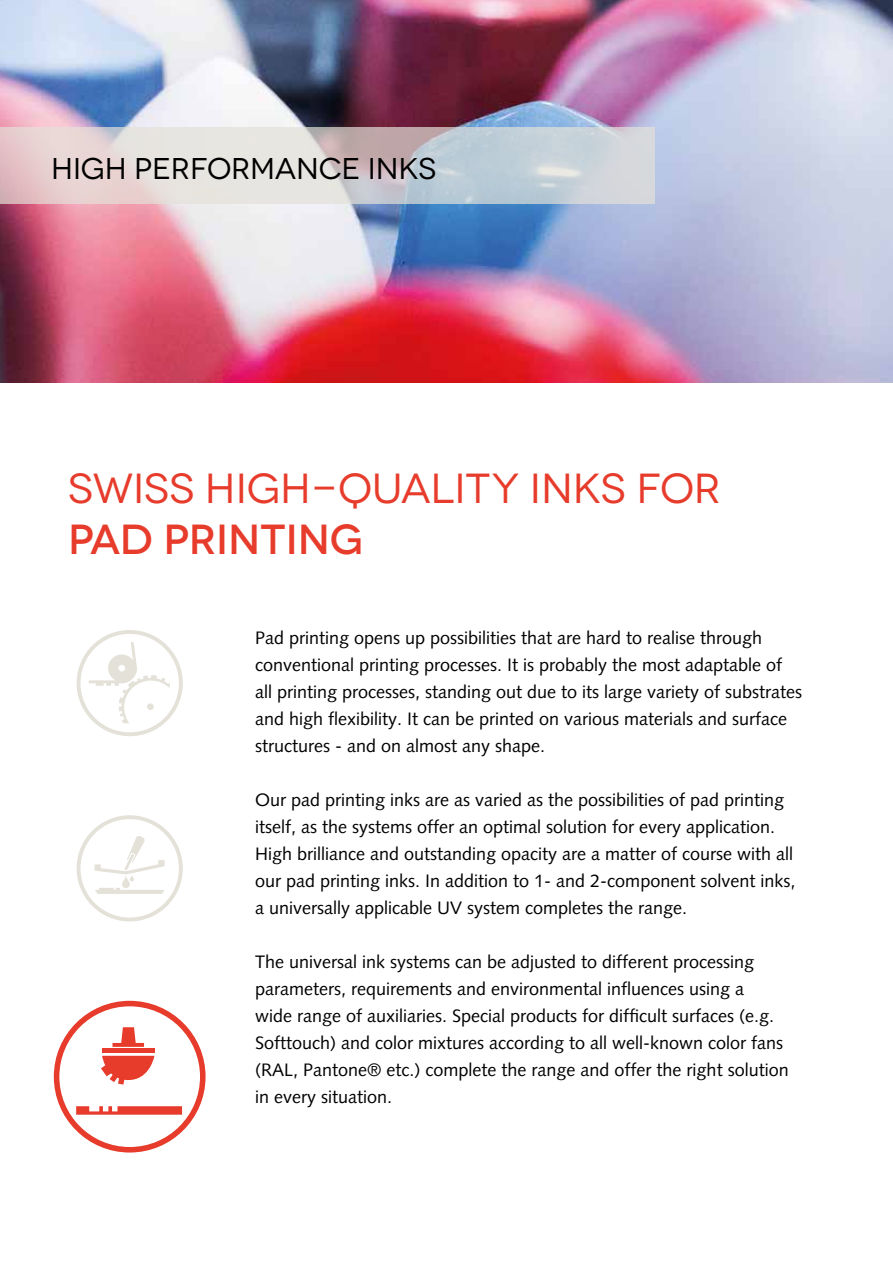
<style>
.page{position:relative;width:893px;height:1263px;background:#fff}
.page>*{position:absolute;margin:0;border:0;box-sizing:border-box;transform-origin:0 0}
.t1{font:42px "Novecentowide";color:#e73b2b}
.t2{font:500 42px "Novecentowide";color:#e73b2b}
.t3{font:30px "Novecentowide";letter-spacing:-.005em;color:#000}
.t4{font:18px/27px "Syntax LTCE";color:#000}
</style>
<div class="page">
<div style="left:54px;top:1001px;width:152px;height:151px;border:6px solid #e73b2b;border-radius:50%"></div>
<svg style="left:76px;top:1106px;width:106px;height:9px"></svg>
<svg style="left:113px;top:1027px;width:31px;height:20px"></svg>
<svg style="left:101px;top:1056px;width:53px;height:28px"></svg>
<div style="left:102px;top:1048px;width:53px;height:5px;background:#e73b2b"></div>
<div style="left:77px;top:630px;width:106px;height:106px;border:4px solid #e4e1d8;border-radius:50%"></div>
<svg style="left:89px;top:642px;width:81px;height:81px"></svg>
<div style="left:77px;top:815px;width:106px;height:106px;border:4px solid #e4e1d8;border-radius:50%"></div>
<svg style="left:95px;top:888px;width:69px;height:6px"></svg>
<div style="left:122px;top:876px;width:8px;height:12px;background:#e4e1d8;border-radius:4px"></div>
<svg style="left:95px;top:836px;width:69px;height:45px"></svg>
<img style="left:0;top:0;width:892px;height:383px">
<svg style="left:0;top:128px;width:655px;height:76px;background:#d5d2d4"></svg>
<hr style="left:892px;top:0;width:1px;height:383px;background:#e4e1d8">
<h2 class="t3" style="left:51px;top:150px;width:387px">HIGH PERFORMANCE INKS</h2>
<h1 class="t1" style="left:68px;top:464px;width:654px">SWISS HIGH-QUALITY INKS FOR</h1>
<h1 class="t2" style="left:68px;top:514px;width:297px">PAD PRINTING</h1>
<p class="t4" style="left:255px;top:624px;width:549px">Pad printing opens up possibilities that are hard to realise through conventional printing processes. It is probably the most adaptable of all printing processes, standing out due to its large variety of substrates and high flexibility. It can be printed on various materials and surface structures - and on almost any shape.</p>
<p class="t4" style="left:255px;top:786px;width:542px">Our pad printing inks are as varied as the possibilities of pad printing itself, as the systems offer an optimal solution for every application.<br>High brilliance and outstanding opacity are a matter of course with all our pad printing inks. In addition to 1- and 2-component solvent inks, a universally applicable UV system completes the range.</p>
<p class="t4" style="left:255px;top:948px;width:535px">The universal ink systems can be adjusted to different processing parameters, requirements and environmental influences using a<br>wide range of auxiliaries. Special products for difficult surfaces (e.g.<br>Softtouch) and color mixtures according to all well-known color fans (RAL, Pantone® etc.) complete the range and offer the right solution in every situation.</p>
</div>
